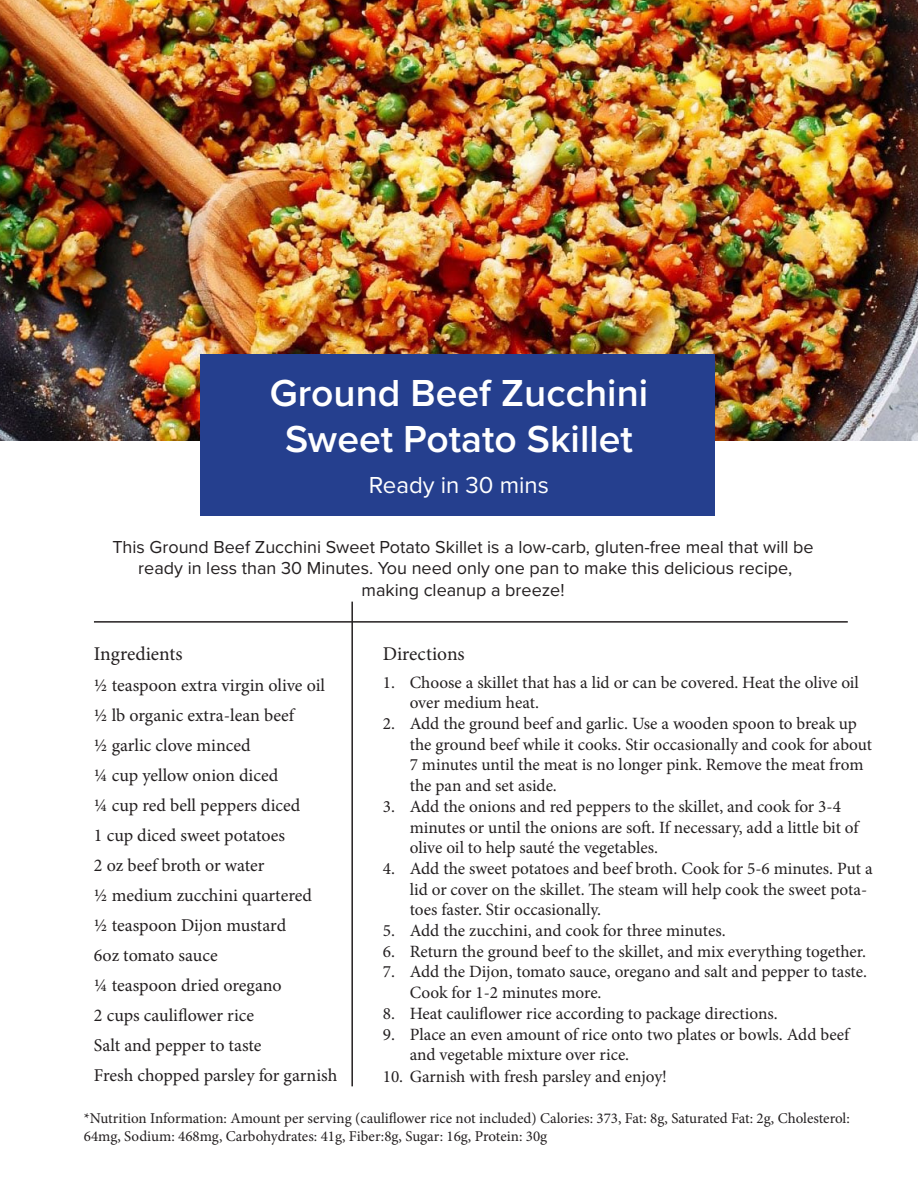
<style>
.page{position:relative;width:918px;height:1188px;background:#fff}
.page>*{position:absolute;margin:0;border:0;box-sizing:border-box;transform-origin:0 0}
.t1{font:600 39px "Proxima Nova";color:#fff}
.t2{font:24px "Proxima Nova";color:#fff}
.t3{font:19.5px "Minion Pro";color:#231f20}
.t4{font:18px/30px "Minion Pro";color:#231f20}
.t5{font:18px "Proxima Nova";color:#231f20}
.t6{font:17.25px/20.7px "Minion Pro";color:#231f20}
.t7{font:15px/18px "Minion Pro";color:#231f20}
</style>
<div class="page">
<img style="left:0;top:0;width:918px;height:440px">
<div style="left:201px;top:355px;width:514px;height:161px;background:#253f8e"></div>
<hr style="left:351px;top:602px;width:2px;height:484px;background:#231f20">
<hr style="left:94px;top:621px;width:754px;height:2px;background:#231f20">
<p class="t1" style="left:270px;top:369px;width:380px">Ground Beef Zucchini</p>
<p class="t1" style="left:285px;top:416px;width:349px">Sweet Potato Skillet</p>
<p class="t2" style="left:369px;top:471px;width:182px">Ready in 30 mins</p>
<p class="t5" style="left:112px;top:536px;width:703px">This Ground Beef Zucchini Sweet Potato Skillet is a low-carb, gluten-free meal that will be</p>
<p class="t5" style="left:138px;top:557px;width:656px">ready in less than 30 Minutes. You need only one pan to make this delicious recipe,</p>
<p class="t5" style="left:362px;top:579px;width:205px">making cleanup a breeze!</p>
<p class="t3" style="left:94px;top:640px;width:90px">Ingredients</p>
<p class="t3" style="left:383px;top:640px;width:83px">Directions</p>
<p class="t4" style="left:94px;top:671px;width:233px">½ teaspoon extra virgin olive oil</p>
<p class="t4" style="left:94px;top:701px;width:202px">½ lb organic extra-lean beef</p>
<p class="t4" style="left:94px;top:731px;width:158px">½ garlic clove minced</p>
<p class="t4" style="left:94px;top:761px;width:186px">¼ cup yellow onion diced</p>
<p class="t4" style="left:94px;top:791px;width:208px">¼ cup red bell peppers diced<br>1 cup diced sweet potatoes</p>
<p class="t4" style="left:94px;top:851px;width:220px">2 oz beef broth or water<br>½ medium zucchini quartered</p>
<p class="t4" style="left:94px;top:911px;width:194px">½ teaspoon Dijon mustard<br>6oz tomato sauce</p>
<p class="t4" style="left:94px;top:971px;width:189px">¼ teaspoon dried oregano<br>2 cups cauliflower rice</p>
<p class="t4" style="left:94px;top:1031px;width:245px">Salt and pepper to taste<br>Fresh chopped parsley for garnish</p>
<p class="t6" style="left:410px;top:672px;width:451px;text-indent:-27px">1. Choose a skillet that has a lid or can be covered. Heat the olive oil over medium heat.</p>
<p class="t6" style="left:410px;top:713px;width:464px;text-indent:-27px">2. Add the ground beef and garlic. Use a wooden spoon to break up the ground beef while it cooks. Stir occasionally and cook for about 7 minutes until the meat is no longer pink. Remove the meat from the pan and set aside.</p>
<p class="t6" style="left:410px;top:796px;width:450px;text-indent:-27px">3. Add the onions and red peppers to the skillet, and cook for 3-4 minutes or until the onions are soft. If necessary, add a little bit of olive oil to help sauté the vegetables.</p>
<p class="t6" style="left:410px;top:858px;width:464px;text-indent:-27px">4. Add the sweet potatoes and beef broth. Cook for 5-6 minutes. Put a lid or cover on the skillet. The steam will help cook the sweet pota&shy;toes faster. Stir occasionally.</p>
<p class="t6" style="left:383px;top:920px;width:344px">5. Add the zucchini, and cook for three minutes.</p>
<p class="t6" style="left:383px;top:941px;width:485px">6. Return the ground beef to the skillet, and mix everything together.</p>
<p class="t6" style="left:410px;top:962px;width:459px;text-indent:-27px">7. Add the Dijon, tomato sauce, oregano and salt and pepper to taste.<br>Cook for 1-2 minutes more.</p>
<p class="t6" style="left:383px;top:1003px;width:396px">8. Heat cauliflower rice according to package directions.</p>
<p class="t6" style="left:410px;top:1024px;width:441px;text-indent:-27px">9. Place an even amount of rice onto two plates or bowls. Add beef and vegetable mixture over rice.</p>
<p class="t6" style="left:383px;top:1066px;width:286px">10. Garnish with fresh parsley and enjoy!</p>
<p class="t7" style="left:84px;top:1109px;width:768px">*Nutrition Information: Amount per serving (cauliflower rice not included) Calories: 373, Fat: 8g, Saturated Fat: 2g, Cholesterol:<br>64mg, Sodium: 468mg, Carbohydrates: 41g, Fiber:8g, Sugar: 16g, Protein: 30g</p>
</div>
